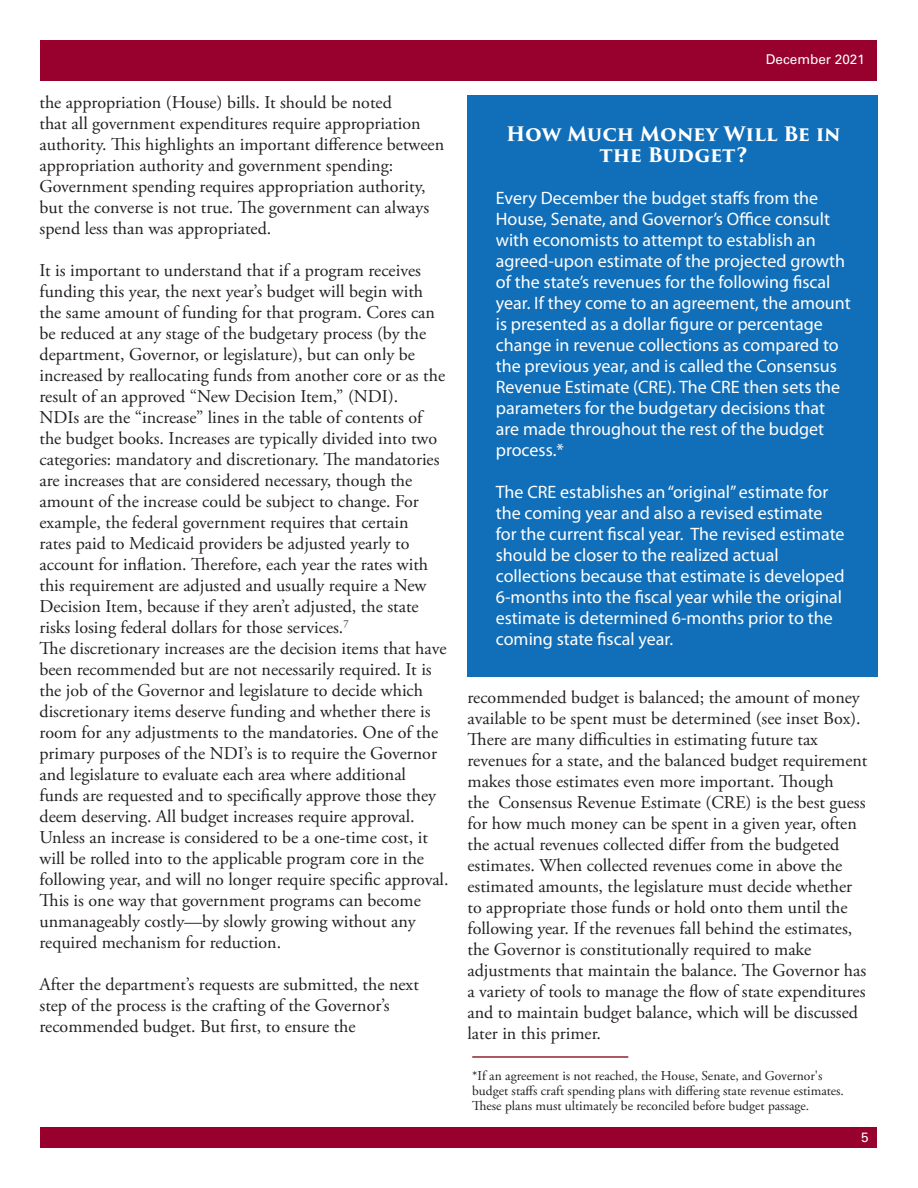
<style>
.page{position:relative;width:918px;height:1188px;background:#fff}
.page>*{position:absolute;margin:0;border:0;box-sizing:border-box;transform-origin:0 0}
.t1{font:700 19.5px/21px "Trajan Pro 3";letter-spacing:-.01em;color:#fff;text-align:center}
.t2{font:18px/21px "Adobe Garamond Pro";color:#231f20}
.t3{font:18px/21px "Myriad Pro";color:#fff}
.Endnote_text{font:13.5px/15px "Adobe Garamond Pro";color:#231f20}
.t4{font:13.5px "Univers LT Std";color:#fff}
</style>
<div class="page">
<div style="left:40px;top:40px;width:838px;height:41px;background:#98012d"></div>
<div style="left:40px;top:1127px;width:838px;height:21px;background:#98012d"></div>
<div style="left:467px;top:96px;width:411px;height:581px;background:#116eb8"></div>
<hr style="left:472px;top:1056px;width:156px;height:2px;background:#8d2533">
<p class="t2" style="left:40px;top:93px;width:406px">the appropriation (House) bills. It should be noted<br>that all government expenditures require appropriation authority. This highlights an important difference between appropriation authority and government spending:<br>Government spending requires appropriation authority, but the converse is not true. The government can always spend less than was appropriated.</p>
<p class="t2" style="left:40px;top:261px;width:407px">It is important to understand that if a program receives funding this year, the next year’s budget will begin with the same amount of funding for that program. Cores can be reduced at any stage of the budgetary process (by the department, Governor, or legislature), but can only be increased by reallocating funds from another core or as the result of an approved “New Decision Item,” (NDI).</p>
<p class="t2" style="left:40px;top:408px;width:402px">NDIs are the “increase” lines in the table of contents of the budget books. Increases are typically divided into two categories: mandatory and discretionary. The mandatories are increases that are considered necessary, though the amount of the increase could be subject to change. For example, the federal government requires that certain rates paid to Medicaid providers be adjusted yearly to account for inflation. Therefore, each year the rates with this requirement are adjusted and usually require a New Decision Item, because if they aren’t adjusted, the state risks losing federal dollars for those services.<sup>7</sup></p>
<p class="t2" style="left:40px;top:639px;width:411px">The discretionary increases are the decision items that have been recommended but are not necessarily required. It is the job of the Governor and legislature to decide which discretionary items deserve funding and whether there is room for any adjustments to the mandatories. One of the primary purposes of the NDI’s is to require the Governor and legislature to evaluate each area where additional funds are requested and to specifically approve those they deem deserving. All budget increases require approval.<br>Unless an increase is considered to be a one-time cost, it will be rolled into to the applicable program core in the following year, and will no longer require specific approval.<br>This is one way that government programs can become unmanageably costly—by slowly growing without any required mechanism for reduction.</p>
<p class="t2" style="left:40px;top:975px;width:381px">After the department’s requests are submitted, the next step of the process is the crafting of the Governor’s recommended budget. But first, to ensure the</p>
<p class="t4" style="left:766px;top:51px;width:101px">December 2021</p>
<p class="t1" style="left:506px;top:124px;width:336px">How Much Money Will Be in the Budget?</p>
<p class="t3" style="left:496px;top:187px;width:356px">Every December the budget staffs from the House, Senate, and Governor’s Office consult with economists to attempt to establish an agreed-upon estimate of the projected growth of the state’s revenues for the following fiscal year. If they come to an agreement, the amount is presented as a dollar figure or percentage change in revenue collections as compared to the previous year, and is called the Consensus Revenue Estimate (CRE). The CRE then sets the parameters for the budgetary decisions that are made throughout the rest of the budget process.*</p>
<p class="t3" style="left:496px;top:481px;width:350px">The CRE establishes an “original” estimate for the coming year and also a revised estimate for the current fiscal year. The revised estimate should be closer to the realized actual collections because that estimate is developed 6-months into the fiscal year while the original estimate is determined 6-months prior to the coming state fiscal year.</p>
<p class="t2" style="left:468px;top:688px;width:402px">recommended budget is balanced; the amount of money available to be spent must be determined (see inset Box).<br>There are many difficulties in estimating future tax revenues for a state, and the balanced budget requirement makes those estimates even more important. Though<br>the Consensus Revenue Estimate (CRE) is the best guess for how much money can be spent in a given year, often the actual revenues collected differ from the budgeted estimates. When collected revenues come in above the estimated amounts, the legislature must decide whether to appropriate those funds or hold onto them until the following year. If the revenues fall behind the estimates, the Governor is constitutionally required to make adjustments that maintain the balance. The Governor has a variety of tools to manage the flow of state expenditures and to maintain budget balance, which will be discussed later in this primer.</p>
<p class="Endnote_text" style="left:472px;top:1068px;width:373px">*If an agreement is not reached, the House, Senate, and Governor's budget staffs craft spending plans with differing state revenue estimates.<br>These plans must ultimately be reconciled before budget passage.</p>
<p class="t4" style="left:861px;top:1129px;width:9px">5</p>
</div>
